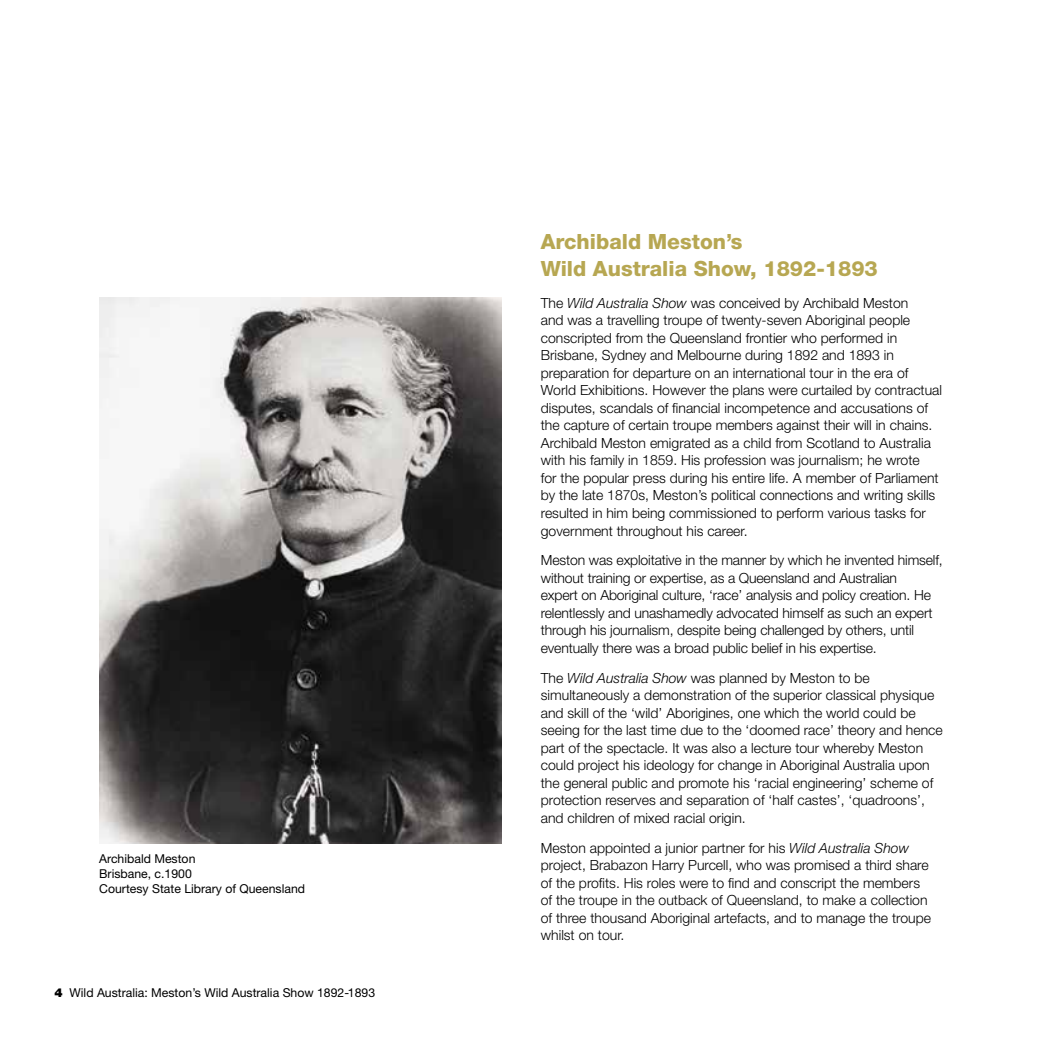
<style>
.page{position:relative;width:1042px;height:1042px;background:#fff}
.page>*{position:absolute;margin:0;border:0;box-sizing:border-box;transform-origin:0 0}
.t1{font:800 21px/26.2px "Helvetica Neue";color:#b7a752}
.t2{font:300 14px/17.5px "Helvetica Neue";color:#000}
.t3{font:12.25px/14.9px "Helvetica Neue";color:#000}
.s1{font-weight:900}
.s2{font-style:italic}
</style>
<div class="page">
<img style="left:99px;top:298px;width:402px;height:545px">
<p class="t3" style="left:99px;top:851px;width:207px">Archibald Meston<br>Brisbane, c.1900<br>Courtesy State Library of Queensland</p>
<p class="t3" style="left:55px;top:985px;width:322px"><span class="s1">4</span> Wild Australia: Meston’s Wild Australia Show 1892-1893</p>
<h1 class="t1" style="left:541px;top:229px;width:338px">Archibald Meston’s<br>Wild Australia Show, 1892-1893</h1>
<p class="t2" style="left:541px;top:294px;width:403px">The <span class="s2">Wild Australia Show</span> was conceived by Archibald Meston<br>and was a travelling troupe of twenty-seven Aboriginal people conscripted from the Queensland frontier who performed in Brisbane, Sydney and Melbourne during 1892 and 1893 in preparation for departure on an international tour in the era of World Exhibitions. However the plans were curtailed by contractual disputes, scandals of financial incompetence and accusations of the capture of certain troupe members against their will in chains.<br>Archibald Meston emigrated as a child from Scotland to Australia with his family in 1859. His profession was journalism; he wrote<br>for the popular press during his entire life. A member of Parliament by the late 1870s, Meston’s political connections and writing skills resulted in him being commissioned to perform various tasks for government throughout his career.</p>
<p class="t2" style="left:541px;top:551px;width:403px">Meston was exploitative in the manner by which he invented himself, without training or expertise, as a Queensland and Australian<br>expert on Aboriginal culture, ‘race’ analysis and policy creation. He relentlessly and unashamedly advocated himself as such an expert through his journalism, despite being challenged by others, until eventually there was a broad public belief in his expertise.</p>
<p class="t2" style="left:541px;top:669px;width:403px">The <span class="s2">Wild Australia Show</span> was planned by Meston to be simultaneously a demonstration of the superior classical physique and skill of the ‘wild’ Aborigines, one which the world could be seeing for the last time due to the ‘doomed race’ theory and hence part of the spectacle. It was also a lecture tour whereby Meston could project his ideology for change in Aboriginal Australia upon the general public and promote his ‘racial engineering’ scheme of protection reserves and separation of ‘half castes’, ‘quadroons’, and children of mixed racial origin.</p>
<p class="t2" style="left:541px;top:839px;width:392px">Meston appointed a junior partner for his <span class="s2">Wild Australia Show </span>project, Brabazon Harry Purcell, who was promised a third share of the profits. His roles were to find and conscript the members of the troupe in the outback of Queensland, to make a collection of three thousand Aboriginal artefacts, and to manage the troupe whilst on tour.</p>
</div>
